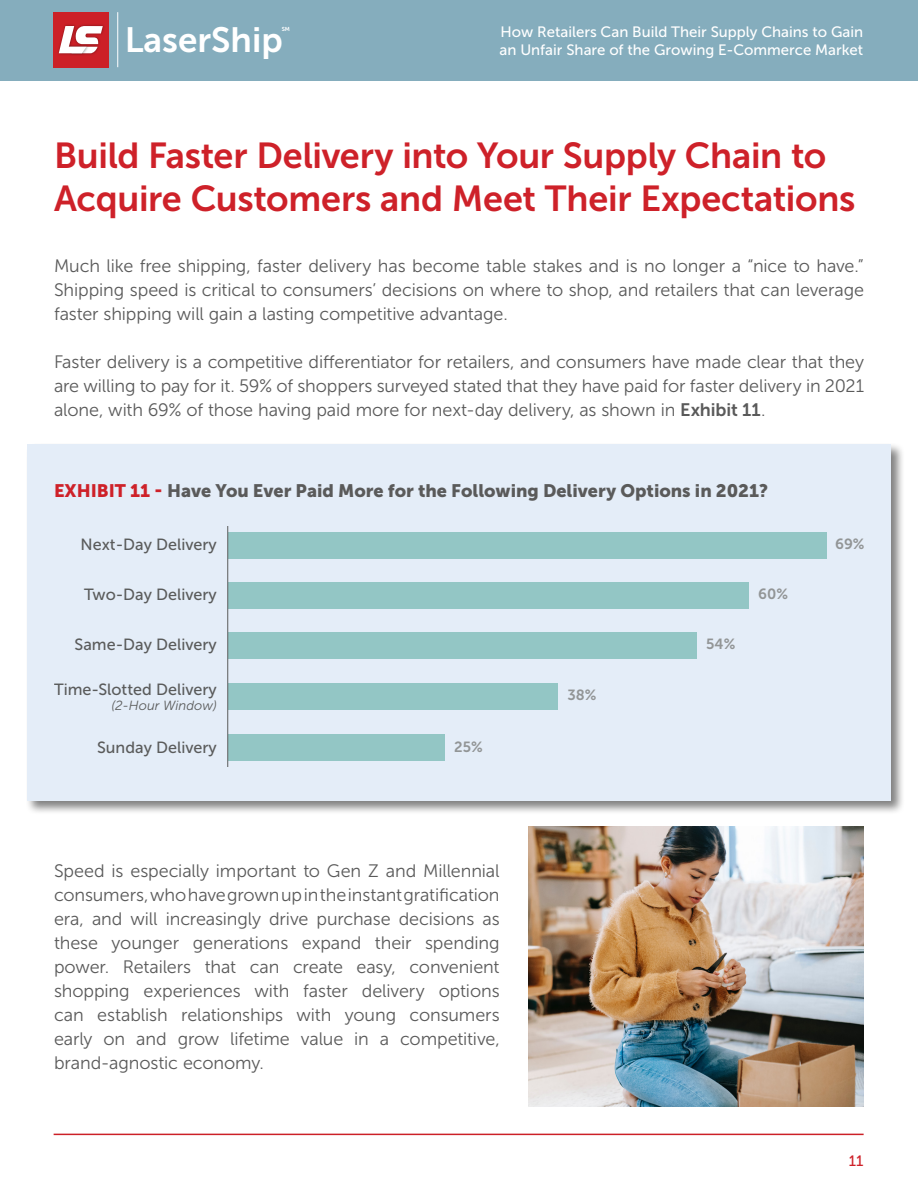
<style>
.page{position:relative;width:918px;height:1188px;background:#fff}
.page>*{position:absolute;margin:0;border:0;box-sizing:border-box;transform-origin:0 0}
.t1{font:36px/43.2px "Museo Sans 700";letter-spacing:-.005em;color:#ce2129}
.t2{font:34.95px "Museo Sans 700";color:#fff}
.t3{font:18px/24px "Museo Sans 300";letter-spacing:-.005em;color:#5a5a5a;text-align:justify}
.t4{font:18px "Museo Sans 900";color:#5a5a5a}
.t5{font:16.2px "Museo Sans 500";color:#5a5b5b}
.t6{font:15px/18px "Museo Sans 500";color:#fff}
.t7{font:15px "Museo Sans 500";color:#ce2129}
.t8{font:14.7px "Museo Sans 700";color:#929596}
.t9{font:italic 13.2px "Museo Sans 300";color:#5a5b5b}
.t10{font:5.7px "Museo Sans 700";color:#fff}
.s1{font-family:"Museo Sans 700"}
.s2{color:#ce2129}
</style>
<div class="page">
<div style="left:0;top:0;width:918px;height:81px;background:#85adbd"></div>
<hr style="left:117px;top:12px;width:1px;height:55px;background:#fff">
<div style="left:53px;top:12px;width:55px;height:55px;background:#cc2027"></div>
<img style="left:90px;top:24px;width:14px;height:31px">
<img style="left:58px;top:24px;width:32px;height:31px">
<svg style="left:59px;top:26px;width:44px;height:27px"></svg>
<hr style="left:54px;top:1134px;width:810px;height:1px;background:#cc2027">
<div style="left:25px;top:443px;width:881px;height:372px;background:#000;opacity:.5"></div>
<div style="left:27px;top:444px;width:864px;height:357px;background:#e4edf8"></div>
<div style="left:228px;top:735px;width:217px;height:26px;background:#93c6c5"></div>
<div style="left:228px;top:683px;width:330px;height:27px;background:#93c6c5"></div>
<div style="left:228px;top:632px;width:469px;height:26px;background:#93c6c5"></div>
<div style="left:228px;top:582px;width:521px;height:26px;background:#93c6c5"></div>
<div style="left:228px;top:532px;width:599px;height:26px;background:#93c6c5"></div>
<hr style="left:227px;top:526px;width:1px;height:241px;background:#5a5b5b">
<img style="left:528px;top:826px;width:336px;height:281px">
<h2 class="t2" style="left:125px;top:20px;width:160px">LaserShip</h2>
<p class="t10" style="left:282px;top:26px;width:10px">SM</p>
<p class="t6" style="left:500px;top:23px;width:365px">How Retailers Can Build Their Supply Chains to Gain an Unfair Share of the Growing E-Commerce Market</p>
<h1 class="t1" style="left:54px;top:134px;width:803px">Build Faster Delivery into Your Supply Chain to<br>Acquire Customers and Meet Their Expectations</h1>
<p class="t3" style="left:54px;top:253px;width:812px">Much like free shipping, faster delivery has become table stakes and is no longer a “nice to have.” Shipping speed is critical to consumers’ decisions on where to shop, and retailers that can leverage faster shipping will gain a lasting competitive advantage.</p>
<p class="t3" style="left:54px;top:349px;width:812px">Faster delivery is a competitive differentiator for retailers, and consumers have made clear that they are willing to pay for it. 59% of shoppers surveyed stated that they have paid for faster delivery in 2021 alone, with 69% of those having paid more for next-day delivery, as shown in <span class="s1">Exhibit 11</span>.</p>
<p class="t4" style="left:54px;top:480px;width:716px"><span class="s2">EXHIBIT 11 -</span> Have You Ever Paid More for the Following Delivery Options in 2021?</p>
<p class="t5" style="left:81px;top:535px;width:138px">Next-Day Delivery</p>
<p class="t8" style="left:835px;top:536px;width:31px">69%</p>
<p class="t5" style="left:84px;top:585px;width:134px">Two-Day Delivery</p>
<p class="t8" style="left:758px;top:586px;width:31px">60%</p>
<p class="t5" style="left:75px;top:635px;width:144px">Same-Day Delivery</p>
<p class="t8" style="left:706px;top:636px;width:31px">54%</p>
<p class="t5" style="left:54px;top:680px;width:164px">Time-Slotted Delivery</p>
<p class="t9" style="left:111px;top:699px;width:107px">(2-Hour Window)</p>
<p class="t5" style="left:97px;top:738px;width:121px">Sunday Delivery</p>
<p class="t8" style="left:454px;top:739px;width:30px">25%</p>
<p class="t3" style="left:54px;top:859px;width:447px">Speed is especially important to Gen Z and Millennial consumers, who have grown up in the instant gratification era, and will increasingly drive purchase decisions as these younger generations expand their spending power. Retailers that can create easy, convenient shopping experiences with faster delivery options can establish relationships with young consumers early on and grow lifetime value in a competitive, brand-agnostic economy.</p>
<p class="t8" style="left:567px;top:687px;width:31px">38%</p>
<p class="t7" style="left:849px;top:1153px;width:16px">11</p>
</div>
